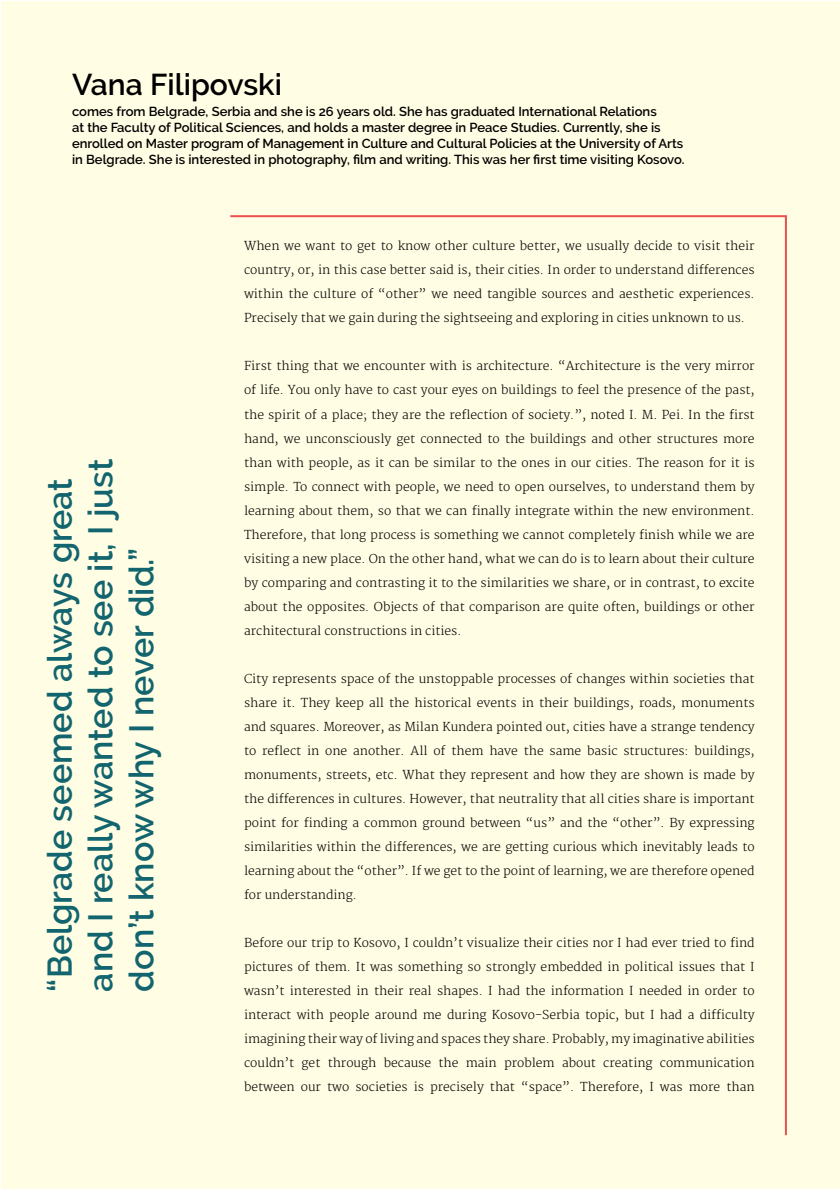
<style>
.page{position:relative;width:840px;height:1191px;background:#fff}
.page>*{position:absolute;margin:0;border:0;box-sizing:border-box;transform-origin:0 0}
.t1{font:600 34px/40.8px "Raleway";color:#12646e}
.t2{font:600 30px "Raleway";color:#000}
.t3{font:600 13px/16px "Raleway";color:#000}
.t4{font:300 12px/24px "Merriweather";color:#000;text-align:justify}
</style>
<div class="page">
<div style="left:2px;top:2px;width:837px;height:1187px;background:#fffde3"></div>
<hr style="left:839px;top:0;width:1px;height:1191px;background:#e95150">
<hr style="left:784px;top:216px;width:2px;height:919px;background:#e95150">
<hr style="left:230px;top:215px;width:556px;height:2px;background:#e95150">
<h2 class="t2" style="left:72px;top:67px;width:211px">Vana Filipovski</h2>
<p class="t3" style="left:72px;top:103px;width:613px">comes from Belgrade, Serbia and she is 26 years old. She has graduated International Relations<br>at the Faculty of Political Sciences, and holds a master degree in Peace Studies. Currently, she is enrolled on Master program of Management in Culture and Cultural Policies at the University of Arts in Belgrade. She is interested in photography, film and writing. This was her first time visiting Kosovo.</p>
<h1 class="t1" style="left:39px;top:991px;width:534px;rotate:-90deg">“Belgrade seemed always great and I really wanted to see it, I just don’t know why I never did.”</h1>
<p class="t4" style="left:244px;top:235px;width:512px">When we want to get to know other culture better, we usually decide to visit their country, or, in this case better said is, their cities. In order to understand differences within the culture of “other” we need tangible sources and aesthetic experiences.<br>Precisely that we gain during the sightseeing and exploring in cities unknown to us.</p>
<p class="t4" style="left:244px;top:355px;width:512px">First thing that we encounter with is architecture. “Architecture is the very mirror of life. You only have to cast your eyes on buildings to feel the presence of the past, the spirit of a place; they are the reflection of society.”, noted I. M. Pei. In the first hand, we unconsciously get connected to the buildings and other structures more than with people, as it can be similar to the ones in our cities. The reason for it is simple. To connect with people, we need to open ourselves, to understand them by learning about them, so that we can finally integrate within the new environment.<br>Therefore, that long process is something we cannot completely finish while we are visiting a new place. On the other hand, what we can do is to learn about their culture by comparing and contrasting it to the similarities we share, or in contrast, to excite about the opposites. Objects of that comparison are quite often, buildings or other architectural constructions in cities.</p>
<p class="t4" style="left:244px;top:667px;width:512px">City represents space of the unstoppable processes of changes within societies that share it. They keep all the historical events in their buildings, roads, monuments and squares. Moreover, as Milan Kundera pointed out, cities have a strange tendency to reflect in one another. All of them have the same basic structures: buildings, monuments, streets, etc. What they represent and how they are shown is made by the differences in cultures. However, that neutrality that all cities share is important point for finding a common ground between “us” and the “other”. By expressing similarities within the differences, we are getting curious which inevitably leads to learning about the “other”. If we get to the point of learning, we are therefore opened for understanding.</p>
<p class="t4" style="left:244px;top:931px;width:512px">Before our trip to Kosovo, I couldn’t visualize their cities nor I had ever tried to find pictures of them. It was something so strongly embedded in political issues that I wasn’t interested in their real shapes. I had the information I needed in order to interact with people around me during Kosovo-Serbia topic, but I had a difficulty imagining their way of living and spaces they share. Probably, my imaginative abilities couldn’t get through because the main problem about creating communication between our two societies is precisely that “space”. Therefore, I was more than</p>
</div>
